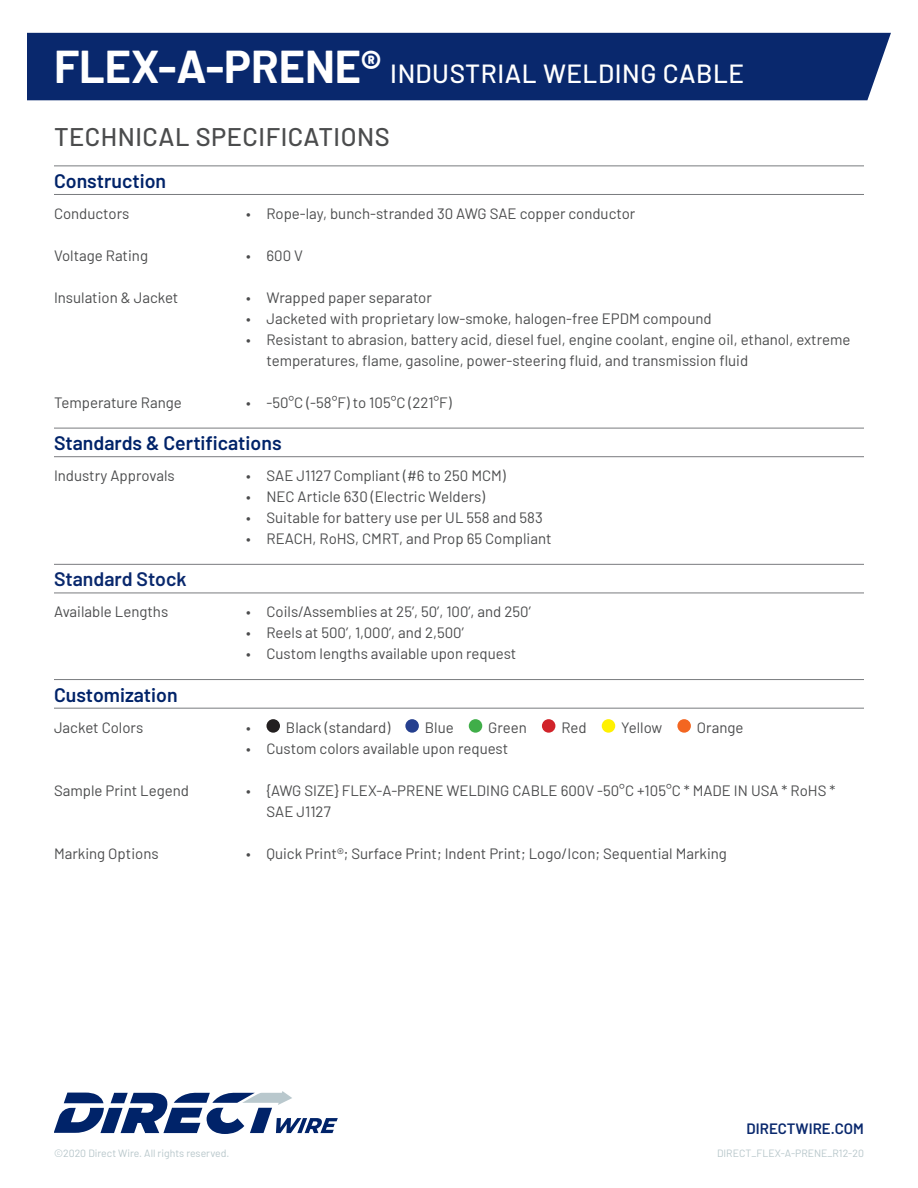
<style>
.page{position:relative;width:918px;height:1188px;background:#fff}
.page>*{position:absolute;margin:0;border:0;box-sizing:border-box;transform-origin:0 0}
.t1{font:500 26.25px "Barlow";letter-spacing:.02em;color:#fff}
.t2{font:500 25.5px "Barlow";letter-spacing:.02em;color:#4b4c4d}
.t3{font:600 19.5px "Barlow";color:#002369}
.t4{font:600 19.5px "Barlow";color:#09286d}
.t5{font:15px/21px "Barlow";color:#4b4c4d}
.t6{font:600 15px "Barlow";color:#09286d}
.t7{font:10.5px "Barlow";color:#b7c6ca}
.s1{font-weight:700;font-size:45px}
</style>
<div class="page">
<div style="left:27px;top:33px;width:864px;height:67px;background:#09286d"></div>
<hr style="left:54px;top:194px;width:810px;height:1px;background:#797b7e">
<hr style="left:54px;top:166px;width:810px;height:1px;background:#797b7e">
<hr style="left:54px;top:456px;width:810px;height:1px;background:#797b7e">
<hr style="left:54px;top:428px;width:810px;height:1px;background:#797b7e">
<hr style="left:54px;top:708px;width:810px;height:1px;background:#797b7e">
<div style="left:266px;top:719px;width:14px;height:14px;background:#231f20;border-radius:50%"></div>
<div style="left:405px;top:719px;width:14px;height:14px;background:#253f8e;border-radius:50%"></div>
<div style="left:469px;top:719px;width:13px;height:14px;background:#40ae49;border-radius:50%"></div>
<div style="left:542px;top:719px;width:13px;height:14px;background:#d1232a;border-radius:50%"></div>
<div style="left:602px;top:719px;width:13px;height:14px;background:#fff101;border-radius:50%"></div>
<div style="left:677px;top:719px;width:14px;height:14px;background:#f36621;border-radius:50%"></div>
<hr style="left:54px;top:679px;width:810px;height:1px;background:#797b7e">
<svg style="left:54px;top:1091px;width:284px;height:43px"></svg>
<hr style="left:54px;top:593px;width:810px;height:1px;background:#797b7e">
<hr style="left:54px;top:564px;width:810px;height:1px;background:#797b7e">
<p class="t1" style="left:54px;top:55px;width:692px"><span class="s1">FLEX-A-PRENE®</span> INDUSTRIAL WELDING CABLE</p>
<p class="t2" style="left:54px;top:118px;width:337px">TECHNICAL SPECIFICATIONS</p>
<p class="t3" style="left:54px;top:167px;width:114px">Construction</p>
<p class="t5" style="left:54px;top:202px;width:77px">Conductors</p>
<p class="t5" style="left:54px;top:244px;width:96px">Voltage Rating</p>
<p class="t5" style="left:54px;top:286px;width:126px">Insulation &amp; Jacket</p>
<p class="t5" style="left:246px;top:202px;width:391px">• Rope-lay, bunch-stranded 30 AWG SAE copper conductor</p>
<p class="t5" style="left:246px;top:244px;width:58px">• 600 V</p>
<p class="t5" style="left:246px;top:286px;width:187px">• Wrapped paper separator</p>
<p class="t5" style="left:246px;top:307px;width:467px">• Jacketed with proprietary low-smoke, halogen-free EPDM compound</p>
<p class="t5" style="left:266px;top:328px;width:585px;text-indent:-20px">• Resistant to abrasion, battery acid, diesel fuel, engine coolant, engine oil, ethanol, extreme temperatures, flame, gasoline, power-steering fluid, and transmission fluid</p>
<p class="t5" style="left:246px;top:391px;width:207px">• -50°C (-58°F) to 105°C (221°F)</p>
<p class="t3" style="left:54px;top:429px;width:229px">Standards &amp; Certifications</p>
<p class="t5" style="left:54px;top:464px;width:122px">Industry Approvals</p>
<p class="t5" style="left:246px;top:464px;width:261px">• SAE J1127 Compliant (#6 to 250 MCM)</p>
<p class="t5" style="left:246px;top:485px;width:240px">• NEC Article 630 (Electric Welders)</p>
<p class="t5" style="left:246px;top:506px;width:298px">• Suitable for battery use per UL 558 and 583</p>
<p class="t5" style="left:246px;top:527px;width:307px">• REACH, RoHS, CMRT, and Prop 65 Compliant</p>
<p class="t5" style="left:54px;top:391px;width:129px">Temperature Range</p>
<p class="t4" style="left:54px;top:565px;width:134px">Standard Stock</p>
<p class="t5" style="left:54px;top:600px;width:116px">Available Lengths</p>
<p class="t5" style="left:246px;top:600px;width:286px">• Coils/Assemblies at 25’, 50’, 100’, and 250’</p>
<p class="t5" style="left:246px;top:621px;width:219px">• Reels at 500’, 1,000’, and 2,500’</p>
<p class="t5" style="left:246px;top:642px;width:272px">• Custom lengths available upon request</p>
<p class="t3" style="left:54px;top:680px;width:125px">Customization</p>
<p class="t5" style="left:54px;top:716px;width:91px">Jacket Colors</p>
<p class="t5" style="left:54px;top:779px;width:136px">Sample Print Legend</p>
<p class="t5" style="left:54px;top:842px;width:106px">Marking Options</p>
<p class="t5" style="left:246px;top:716px;width:146px">• Black (standard)</p>
<p class="t5" style="left:425px;top:716px;width:30px">Blue</p>
<p class="t5" style="left:488px;top:716px;width:40px">Green</p>
<p class="t5" style="left:561px;top:716px;width:27px">Red</p>
<p class="t5" style="left:621px;top:716px;width:43px">Yellow</p>
<p class="t5" style="left:697px;top:716px;width:48px">Orange</p>
<p class="t5" style="left:246px;top:737px;width:264px">• Custom colors available upon request</p>
<p class="t5" style="left:266px;top:779px;width:570px;text-indent:-20px">• {AWG SIZE} FLEX-A-PRENE WELDING CABLE 600V -50°C +105°C * MADE IN USA * RoHS *<br>SAE J1127</p>
<p class="t5" style="left:246px;top:842px;width:482px">• Quick Print®; Surface Print; Indent Print; Logo/Icon; Sequential Marking</p>
<p class="t7" style="left:54px;top:1145px;width:177px">©2020 Direct Wire. All rights reserved.</p>
<p class="t6" style="left:747px;top:1118px;width:119px">DIRECTWIRE.COM</p>
<p class="t7" style="left:717px;top:1145px;width:148px">DIRECT_FLEX-A-PRENE_R12-20</p>
</div>
